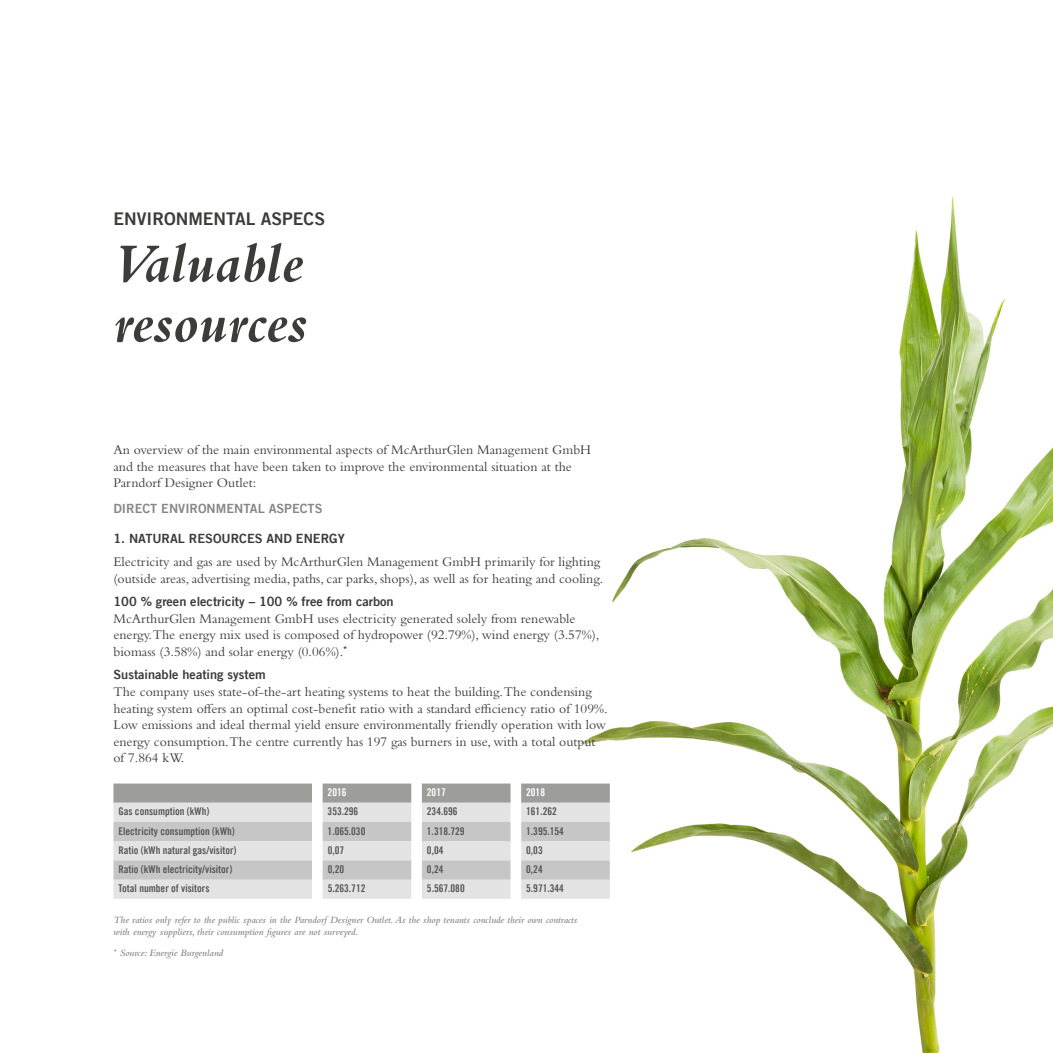
<style>
.page{position:relative;width:1053px;height:1053px;background:#fff}
.page>*{position:absolute;margin:0;border:0;box-sizing:border-box;transform-origin:0 0}
.t1{font:italic 700 57.5px/60px "Bembo Std";color:#3c3c3b}
.t2{font:17.5px "Trade Gothic LT Bold Two";color:#3c3c3b}
.t3{font:13.75px/16.5px "Bembo Std";color:#3c3c3b}
.t4{font:12.75px "Trade Gothic LT Bold Two";color:#3c3c3b}
.t5{font:12.75px "Trade Gothic LT Bold Two";color:#878787}
.t6{font:10.62px "Trade Gothic LT Bold Cond Twenty";color:#575756}
.t7{font:10.62px "Trade Gothic LT Bold Cond Twenty";color:#fff}
.t8{font:italic 600 10px/12px "Bembo Std";color:#878787}
</style>
<div class="page">
<img style="left:561px;top:196px;width:491px;height:856px">
<svg style="left:113px;top:783px;width:496px;height:19px;background:#a6a6a5"></svg>
<svg style="left:113px;top:802px;width:496px;height:96px;background:#e3e3e3"></svg>
<svg style="left:113px;top:821px;width:496px;height:58px;background:#d3d3d3"></svg>
<p class="t2" style="left:113px;top:208px;width:213px">ENVIRONMENTAL ASPECS</p>
<h1 class="t1" style="left:113px;top:233px;width:195px">Valuable resources</h1>
<p class="t3" style="left:113px;top:441px;width:479px">An overview of the main environmental aspects of McArthurGlen Management GmbH and the measures that have been taken to improve the environmental situation at the<br>Parndorf Designer Outlet:</p>
<p class="t5" style="left:113px;top:500px;width:210px">DIRECT ENVIRONMENTAL ASPECTS</p>
<p class="t4" style="left:113px;top:530px;width:233px">1. NATURAL RESOURCES AND ENERGY</p>
<p class="t3" style="left:113px;top:553px;width:491px">Electricity and gas are used by McArthurGlen Management GmbH primarily for lighting (outside areas, advertising media, paths, car parks, shops), as well as for heating and cooling.</p>
<p class="t4" style="left:113px;top:594px;width:282px">100 % green electricity – 100 % free from carbon</p>
<p class="t3" style="left:113px;top:610px;width:487px">McArthurGlen Management GmbH uses electricity generated solely from renewable energy.The energy mix used is composed of hydropower (92.79%), wind energy (3.57%), biomass (3.58%) and solar energy (0.06%).<sup>*</sup></p>
<p class="t4" style="left:113px;top:667px;width:154px">Sustainable heating system</p>
<p class="t3" style="left:113px;top:683px;width:495px">The company uses state-of-the-art heating systems to heat the building.The condensing heating system offers an optimal cost-benefit ratio with a standard efficiency ratio of 109%.<br>Low emissions and ideal thermal yield ensure environmentally friendly operation with low energy consumption.The centre currently has 197 gas burners in use, with a total output of 7.864 kW.</p>
<p class="t7" style="left:327px;top:785px;width:20px">2016</p>
<p class="t7" style="left:427px;top:785px;width:20px">2017</p>
<p class="t7" style="left:526px;top:785px;width:20px">2018</p>
<p class="t6" style="left:118px;top:805px;width:92px">Gas consumption (kWh)</p>
<p class="t6" style="left:327px;top:805px;width:32px">353.296</p>
<p class="t6" style="left:427px;top:805px;width:32px">234.696</p>
<p class="t6" style="left:526px;top:805px;width:32px">161.262</p>
<p class="t6" style="left:118px;top:824px;width:118px">Electricity consumption (kWh)</p>
<p class="t6" style="left:327px;top:824px;width:39px">1.065.030</p>
<p class="t6" style="left:427px;top:824px;width:39px">1.318.729</p>
<p class="t6" style="left:526px;top:824px;width:39px">1.395.154</p>
<p class="t6" style="left:118px;top:843px;width:120px">Ratio (kWh natural gas/visitor)</p>
<p class="t6" style="left:327px;top:843px;width:18px">0,07</p>
<p class="t6" style="left:427px;top:843px;width:18px">0,04</p>
<p class="t6" style="left:526px;top:843px;width:18px">0,03</p>
<p class="t6" style="left:118px;top:862px;width:115px">Ratio (kWh electricity/visitor)</p>
<p class="t6" style="left:327px;top:862px;width:18px">0,20</p>
<p class="t6" style="left:427px;top:862px;width:18px">0,24</p>
<p class="t6" style="left:526px;top:862px;width:18px">0,24</p>
<p class="t6" style="left:118px;top:882px;width:93px">Total number of visitors</p>
<p class="t6" style="left:327px;top:882px;width:39px">5.263.712</p>
<p class="t6" style="left:427px;top:882px;width:39px">5.567.080</p>
<p class="t6" style="left:526px;top:882px;width:39px">5.971.344</p>
<p class="t8" style="left:113px;top:913px;width:465px">The ratios only refer to the public spaces in the Parndorf Designer Outlet. As the shop tenants conclude their own contracts with energy suppliers, their consumption figures are not surveyed.</p>
<p class="t8" style="left:113px;top:946px;width:111px"><sup>*</sup> Source: Energie Burgenland</p>
</div>
